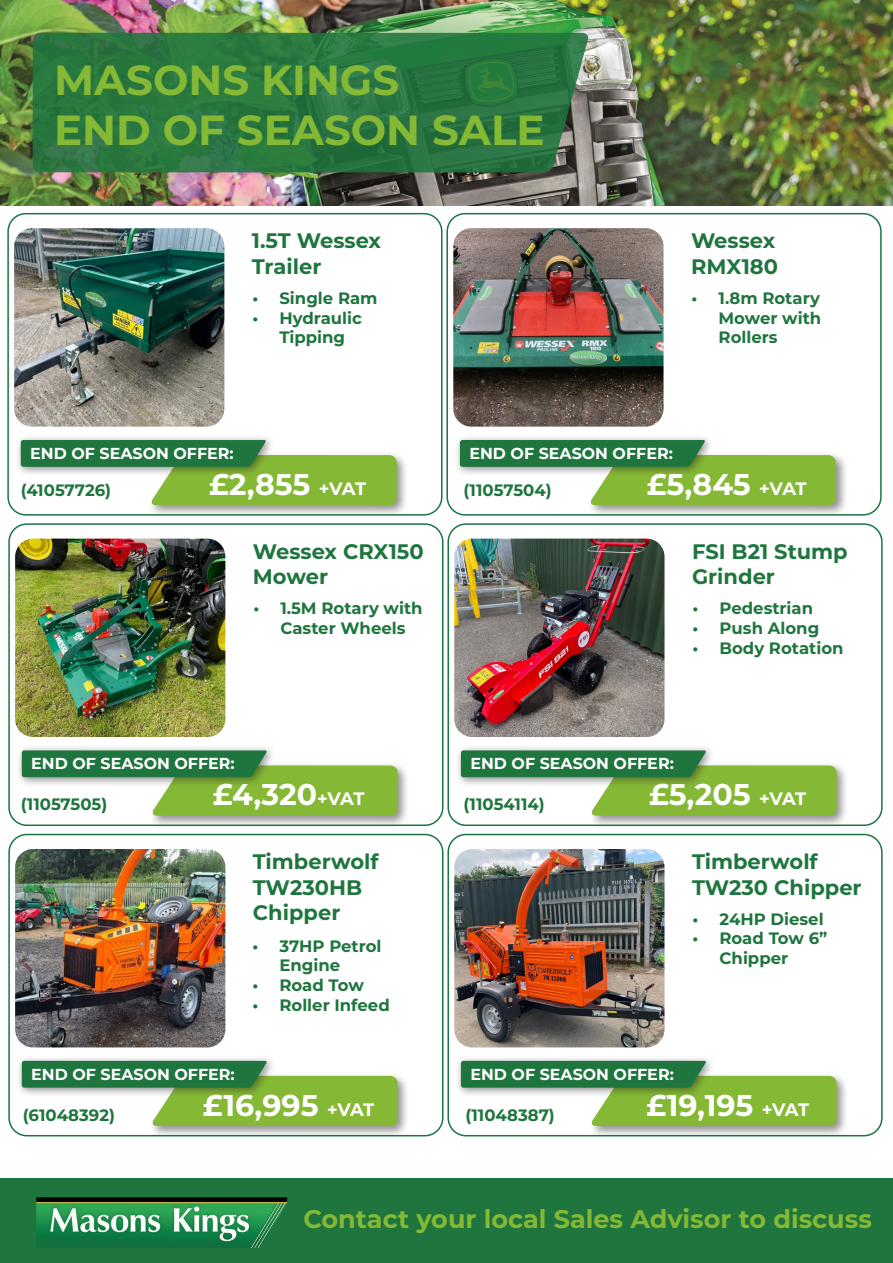
<style>
.page{position:relative;width:893px;height:1263px;background:#fff}
.page>*{position:absolute;margin:0;border:0;box-sizing:border-box;transform-origin:0 0}
.t1{font:700 42px "Montserrat";color:#85b835}
.t2{font:700 30px "Montserrat";color:#fff}
.t3{font:700 25.5px "Montserrat";color:#85b835}
.t4{font:700 21px/25.2px "Montserrat";color:#1f753e}
.t5{font:700 16.5px/19.8px "Montserrat";color:#1f753e}
.t6{font:700 15.9px "Montserrat";color:#fff}
.s1{font-size:18px}
</style>
<div class="page">
<img style="left:14px;top:228px;width:210px;height:199px">
<div style="left:0;top:1178px;width:893px;height:85px;background:#1f753e"></div>
<img style="left:0;top:0;width:893px;height:205px">
<svg style="left:33px;top:33px;width:556px;height:139px;background:#2c7642"></svg>
<img style="left:36px;top:1197px;width:251px;height:51px">
<div style="left:148px;top:451px;width:261px;height:66px;background:#231f20;opacity:.5"></div>
<div style="left:14px;top:434px;width:261px;height:43px;background:#231f20;opacity:.5"></div>
<svg style="left:21px;top:440px;width:376px;height:65px"></svg>
<div style="left:7px;top:213px;width:435px;height:303px;border:2px solid #197542;border-radius:18px"></div>
<img style="left:453px;top:228px;width:210px;height:199px">
<div style="left:587px;top:451px;width:261px;height:66px;background:#231f20;opacity:.5"></div>
<div style="left:454px;top:434px;width:260px;height:43px;background:#231f20;opacity:.5"></div>
<svg style="left:460px;top:440px;width:376px;height:65px"></svg>
<div style="left:446px;top:213px;width:436px;height:303px;border:2px solid #197542;border-radius:18px"></div>
<img style="left:15px;top:539px;width:210px;height:198px">
<div style="left:149px;top:761px;width:261px;height:67px;background:#231f20;opacity:.5"></div>
<div style="left:15px;top:744px;width:261px;height:43px;background:#231f20;opacity:.5"></div>
<svg style="left:22px;top:750px;width:376px;height:66px"></svg>
<div style="left:8px;top:523px;width:435px;height:303px;border:2px solid #197542;border-radius:18px"></div>
<img style="left:454px;top:539px;width:210px;height:198px">
<div style="left:588px;top:761px;width:261px;height:67px;background:#231f20;opacity:.5"></div>
<div style="left:455px;top:744px;width:260px;height:43px;background:#231f20;opacity:.5"></div>
<svg style="left:461px;top:750px;width:376px;height:66px"></svg>
<div style="left:447px;top:523px;width:436px;height:303px;border:2px solid #197542;border-radius:18px"></div>
<img style="left:15px;top:849px;width:210px;height:198px">
<div style="left:149px;top:1072px;width:261px;height:66px;background:#231f20;opacity:.5"></div>
<div style="left:15px;top:1055px;width:261px;height:43px;background:#231f20;opacity:.5"></div>
<svg style="left:22px;top:1061px;width:376px;height:65px"></svg>
<div style="left:8px;top:834px;width:435px;height:302px;border:2px solid #197542;border-radius:18px"></div>
<img style="left:454px;top:849px;width:210px;height:198px">
<div style="left:588px;top:1072px;width:261px;height:66px;background:#231f20;opacity:.5"></div>
<div style="left:455px;top:1055px;width:260px;height:43px;background:#231f20;opacity:.5"></div>
<svg style="left:461px;top:1061px;width:376px;height:65px"></svg>
<div style="left:447px;top:834px;width:436px;height:302px;border:2px solid #197542;border-radius:18px"></div>
<p class="t1" style="left:54px;top:49px;width:347px">MASONS KINGS</p>
<p class="t1" style="left:54px;top:100px;width:492px">END OF SEASON SALE</p>
<p class="t4" style="left:252px;top:227px;width:131px">1.5T Wessex<br>Trailer</p>
<p class="t5" style="left:252px;top:287px;width:127px">• Single Ram</p>
<p class="t5" style="left:279px;top:307px;width:84px;text-indent:-27px">• Hydraulic<br>Tipping</p>
<p class="t4" style="left:691px;top:227px;width:86px">Wessex</p>
<p class="t4" style="left:691px;top:253px;width:89px">RMX180</p>
<p class="t5" style="left:718px;top:287px;width:104px;text-align:justify;text-indent:-27px">• 1.8m Rotary Mower with Rollers</p>
<p class="t6" style="left:30px;top:442px;width:205px">END OF SEASON OFFER:</p>
<p class="t6" style="left:469px;top:442px;width:205px">END OF SEASON OFFER:</p>
<p class="t2" style="left:209px;top:463px;width:159px">£2,855 <span class="s1">+VAT</span></p>
<p class="t5" style="left:21px;top:479px;width:92px">(41057726)</p>
<p class="t5" style="left:464px;top:479px;width:90px">(11057504)</p>
<p class="t4" style="left:253px;top:538px;width:172px">Wessex CRX150<br>Mower</p>
<p class="t5" style="left:280px;top:598px;width:144px;text-indent:-27px">• 1.5M Rotary with<br>Caster Wheels</p>
<p class="t2" style="left:647px;top:463px;width:161px">£5,845 <span class="s1">+VAT</span></p>
<p class="t4" style="left:692px;top:538px;width:157px">FSI B21 Stump<br>Grinder</p>
<p class="t5" style="left:692px;top:598px;width:122px">• Pedestrian</p>
<p class="t5" style="left:692px;top:617px;width:128px">• Push Along</p>
<p class="t5" style="left:692px;top:637px;width:153px">• Body Rotation</p>
<p class="t6" style="left:31px;top:752px;width:205px">END OF SEASON OFFER:</p>
<p class="t6" style="left:470px;top:752px;width:205px">END OF SEASON OFFER:</p>
<p class="t2" style="left:213px;top:773px;width:153px">£4,320<span class="s1">+VAT</span></p>
<p class="t5" style="left:21px;top:793px;width:88px">(11057505)</p>
<p class="t5" style="left:464px;top:793px;width:83px">(11054114)</p>
<p class="t4" style="left:253px;top:848px;width:127px">Timberwolf<br>TW230HB<br>Chipper</p>
<p class="t5" style="left:279px;top:935px;width:104px;text-indent:-27px">• 37HP Petrol<br>Engine</p>
<p class="t5" style="left:252px;top:975px;width:113px">• Road Tow</p>
<p class="t5" style="left:252px;top:994px;width:139px">• Roller Infeed</p>
<p class="t2" style="left:649px;top:773px;width:159px">£5,205 <span class="s1">+VAT</span></p>
<p class="t4" style="left:692px;top:848px;width:171px">Timberwolf<br>TW230 Chipper</p>
<p class="t5" style="left:692px;top:908px;width:133px">• 24HP Diesel</p>
<p class="t5" style="left:719px;top:928px;width:109px;text-indent:-27px">• Road Tow 6”<br>Chipper</p>
<p class="t6" style="left:31px;top:1063px;width:205px">END OF SEASON OFFER:</p>
<p class="t6" style="left:470px;top:1063px;width:205px">END OF SEASON OFFER:</p>
<p class="t2" style="left:203px;top:1083px;width:173px">£16,995 <span class="s1">+VAT</span></p>
<p class="t5" style="left:23px;top:1104px;width:94px">(61048392)</p>
<p class="t5" style="left:465px;top:1104px;width:91px">(11048387)</p>
<p class="t2" style="left:646px;top:1083px;width:164px">£19,195 <span class="s1">+VAT</span></p>
<p class="t3" style="left:303px;top:1201px;width:570px">Contact your local Sales Advisor to discuss</p>
</div>
